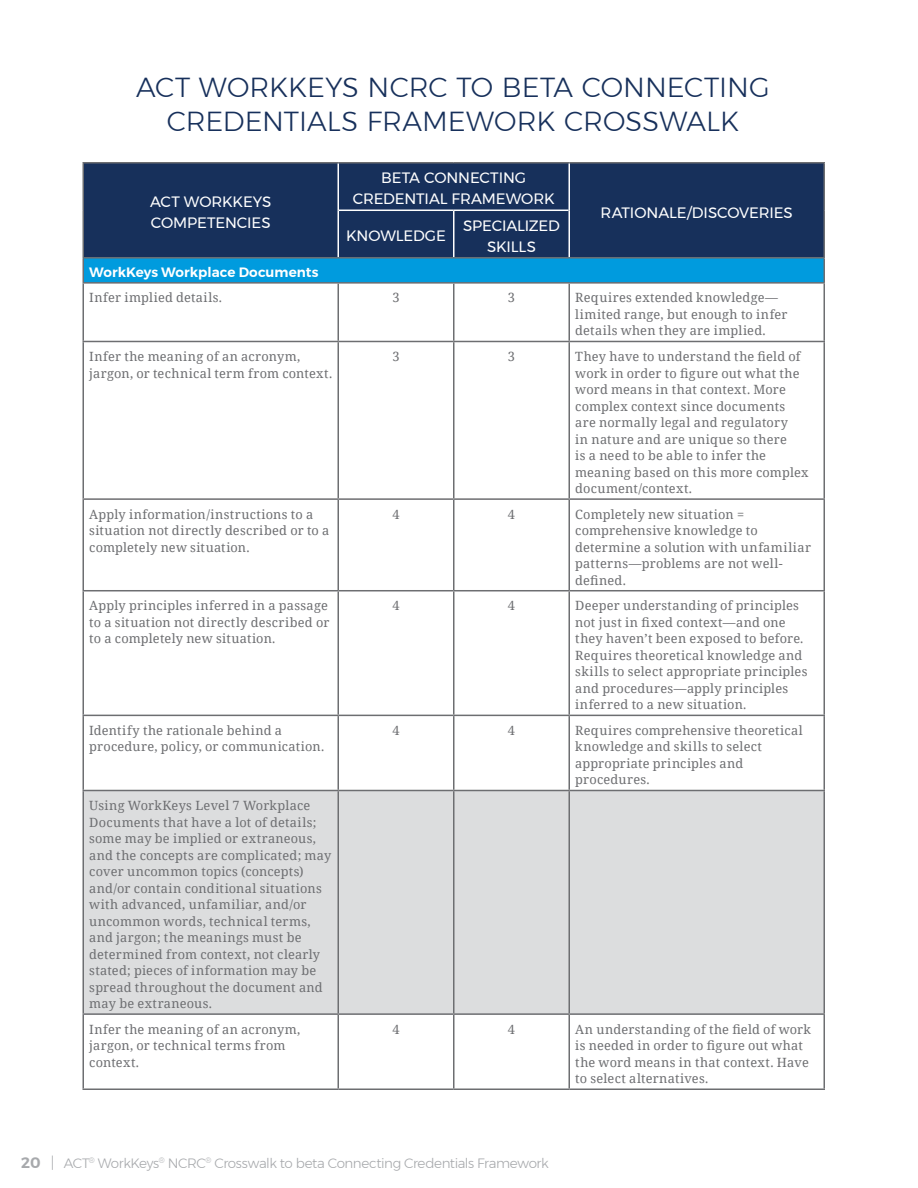
<style>
.page{position:relative;width:918px;height:1188px;background:#fff}
.page>*{position:absolute;margin:0;border:0;box-sizing:border-box;transform-origin:0 0}
.t1{font:300 27.45px/33.6px "Montserrat";color:#17305b;text-align:center}
.t2{font:15px/21px "Montserrat";letter-spacing:-.01em;color:#fff;text-align:center}
.t3{font:600 15px "Montserrat";color:#a7a9ac}
.t4{font:300 13.5px "Montserrat";letter-spacing:-.03em;color:#a7a9ac}
.t5{font:600 13.5px "Montserrat";color:#fff}
.t6{font:12.75px/16.5px "Noto Serif";letter-spacing:.02em;color:#6d6e71}
.s1{font-size:15px}
</style>
<div class="page">
<div style="left:84px;top:164px;width:740px;height:93px;background:#17305b"></div>
<div style="left:83px;top:258px;width:741px;height:25px;background:#009bde"></div>
<div style="left:84px;top:791px;width:740px;height:222px;background:#dcddde"></div>
<hr style="left:338px;top:284px;width:1px;height:57px;background:#6d6e71">
<hr style="left:453px;top:284px;width:1px;height:57px;background:#6d6e71">
<hr style="left:568px;top:284px;width:2px;height:57px;background:#6d6e71">
<hr style="left:338px;top:342px;width:1px;height:156px;background:#6d6e71">
<hr style="left:453px;top:342px;width:1px;height:156px;background:#6d6e71">
<hr style="left:568px;top:342px;width:2px;height:156px;background:#6d6e71">
<hr style="left:338px;top:500px;width:1px;height:90px;background:#6d6e71">
<hr style="left:453px;top:500px;width:1px;height:90px;background:#6d6e71">
<hr style="left:568px;top:500px;width:2px;height:90px;background:#6d6e71">
<hr style="left:338px;top:591px;width:1px;height:124px;background:#6d6e71">
<hr style="left:453px;top:591px;width:1px;height:124px;background:#6d6e71">
<hr style="left:568px;top:591px;width:2px;height:124px;background:#6d6e71">
<hr style="left:338px;top:716px;width:1px;height:74px;background:#6d6e71">
<hr style="left:453px;top:716px;width:1px;height:74px;background:#6d6e71">
<hr style="left:568px;top:716px;width:2px;height:74px;background:#6d6e71">
<hr style="left:453px;top:791px;width:1px;height:222px;background:#6d6e71">
<hr style="left:338px;top:1015px;width:1px;height:74px;background:#6d6e71">
<hr style="left:453px;top:1015px;width:1px;height:74px;background:#6d6e71">
<hr style="left:568px;top:1015px;width:2px;height:74px;background:#6d6e71">
<hr style="left:82px;top:284px;width:2px;height:57px;background:#6d6e71">
<hr style="left:824px;top:284px;width:1px;height:57px;background:#6d6e71">
<hr style="left:82px;top:341px;width:256px;height:1px;background:#6d6e71">
<hr style="left:82px;top:342px;width:2px;height:156px;background:#6d6e71">
<hr style="left:338px;top:341px;width:116px;height:1px;background:#6d6e71">
<hr style="left:454px;top:341px;width:115px;height:1px;background:#6d6e71">
<hr style="left:569px;top:341px;width:256px;height:1px;background:#6d6e71">
<hr style="left:824px;top:342px;width:1px;height:156px;background:#6d6e71">
<hr style="left:82px;top:498px;width:256px;height:2px;background:#6d6e71">
<hr style="left:82px;top:500px;width:2px;height:90px;background:#6d6e71">
<hr style="left:338px;top:498px;width:116px;height:2px;background:#6d6e71">
<hr style="left:454px;top:498px;width:115px;height:2px;background:#6d6e71">
<hr style="left:569px;top:498px;width:256px;height:2px;background:#6d6e71">
<hr style="left:824px;top:500px;width:1px;height:90px;background:#6d6e71">
<hr style="left:82px;top:590px;width:256px;height:1px;background:#6d6e71">
<hr style="left:82px;top:591px;width:2px;height:124px;background:#6d6e71">
<hr style="left:338px;top:590px;width:116px;height:1px;background:#6d6e71">
<hr style="left:454px;top:590px;width:115px;height:1px;background:#6d6e71">
<hr style="left:569px;top:590px;width:256px;height:1px;background:#6d6e71">
<hr style="left:824px;top:591px;width:1px;height:124px;background:#6d6e71">
<hr style="left:82px;top:1015px;width:2px;height:74px;background:#6d6e71">
<hr style="left:824px;top:1015px;width:1px;height:74px;background:#6d6e71">
<hr style="left:82px;top:1089px;width:256px;height:1px;background:#6d6e71">
<hr style="left:338px;top:1089px;width:116px;height:1px;background:#6d6e71">
<hr style="left:454px;top:1089px;width:115px;height:1px;background:#6d6e71">
<hr style="left:569px;top:1089px;width:256px;height:1px;background:#6d6e71">
<hr style="left:338px;top:257px;width:116px;height:2px;background:#6d6e71">
<hr style="left:454px;top:257px;width:115px;height:2px;background:#6d6e71">
<hr style="left:82px;top:790px;width:256px;height:1px;background:#6d6e71">
<hr style="left:82px;top:791px;width:2px;height:222px;background:#6d6e71">
<hr style="left:82px;top:1013px;width:256px;height:2px;background:#6d6e71">
<hr style="left:338px;top:790px;width:116px;height:1px;background:#6d6e71">
<hr style="left:338px;top:791px;width:1px;height:222px;background:#6d6e71">
<hr style="left:454px;top:790px;width:115px;height:1px;background:#6d6e71">
<hr style="left:338px;top:1013px;width:116px;height:2px;background:#6d6e71">
<hr style="left:454px;top:1013px;width:115px;height:2px;background:#6d6e71">
<hr style="left:569px;top:790px;width:256px;height:1px;background:#6d6e71">
<hr style="left:568px;top:791px;width:2px;height:222px;background:#6d6e71">
<hr style="left:824px;top:791px;width:1px;height:222px;background:#6d6e71">
<hr style="left:569px;top:1013px;width:256px;height:2px;background:#6d6e71">
<hr style="left:453px;top:211px;width:1px;height:46px;background:#fff">
<hr style="left:82px;top:259px;width:2px;height:23px;background:#6d6e71">
<svg style="left:824px;top:259px;width:1px;height:23px"></svg>
<hr style="left:82px;top:282px;width:256px;height:2px;background:#6d6e71">
<hr style="left:338px;top:282px;width:116px;height:2px;background:#6d6e71">
<hr style="left:454px;top:282px;width:115px;height:2px;background:#6d6e71">
<hr style="left:569px;top:282px;width:256px;height:2px;background:#6d6e71">
<hr style="left:82px;top:715px;width:256px;height:1px;background:#6d6e71">
<hr style="left:82px;top:716px;width:2px;height:74px;background:#6d6e71">
<hr style="left:338px;top:715px;width:116px;height:1px;background:#6d6e71">
<hr style="left:454px;top:715px;width:115px;height:1px;background:#6d6e71">
<hr style="left:569px;top:715px;width:256px;height:1px;background:#6d6e71">
<hr style="left:824px;top:716px;width:1px;height:74px;background:#6d6e71">
<hr style="left:338px;top:162px;width:116px;height:2px;background:#6d6e71">
<hr style="left:454px;top:162px;width:115px;height:2px;background:#6d6e71">
<hr style="left:82px;top:162px;width:256px;height:2px;background:#6d6e71">
<hr style="left:82px;top:163px;width:2px;height:47px;background:#6d6e71">
<hr style="left:82px;top:210px;width:2px;height:47px;background:#6d6e71">
<hr style="left:82px;top:257px;width:256px;height:2px;background:#6d6e71">
<hr style="left:338px;top:210px;width:1px;height:47px;background:#fff">
<hr style="left:569px;top:162px;width:256px;height:2px;background:#6d6e71">
<hr style="left:824px;top:163px;width:1px;height:47px;background:#6d6e71">
<hr style="left:824px;top:210px;width:1px;height:47px;background:#6d6e71">
<hr style="left:569px;top:257px;width:256px;height:2px;background:#6d6e71">
<hr style="left:568px;top:210px;width:2px;height:47px;background:#fff">
<hr style="left:338px;top:163px;width:1px;height:47px;background:#fff">
<hr style="left:568px;top:163px;width:2px;height:47px;background:#fff">
<hr style="left:339px;top:210px;width:115px;height:1px;background:#fff">
<hr style="left:454px;top:210px;width:114px;height:1px;background:#fff">
<h1 class="t1" style="left:136px;top:70px;width:635px">ACT WORKKEYS NCRC TO BETA CONNECTING<br>CREDENTIALS FRAMEWORK CROSSWALK</h1>
<p class="t2" style="left:150px;top:191px;width:123px;text-align:left">ACT WORKKEYS<br>COMPETENCIES</p>
<p class="t2" style="left:353px;top:167px;width:204px">BETA CONNECTING<br>CREDENTIAL FRAMEWORK</p>
<p class="t2" style="left:346px;top:225px;width:101px">KNOWLEDGE</p>
<p class="t2" style="left:463px;top:215px;width:98px">SPECIALIZED<br>SKILLS</p>
<p class="t2" style="left:601px;top:202px;width:194px">RATIONALE/DISCOVERIES</p>
<p class="t5" style="left:89px;top:261px;width:231px">WorkKeys Workplace Documents</p>
<p class="t6" style="left:89px;top:289px;width:134px">Infer implied details.</p>
<p class="t6" style="left:392px;top:289px;width:9px">3</p>
<p class="t6" style="left:508px;top:289px;width:9px">3</p>
<p class="t6" style="left:575px;top:289px;width:214px">Requires extended knowledge— limited range, but enough to infer details when they are implied.</p>
<p class="t6" style="left:89px;top:348px;width:245px">Infer the meaning of an acronym, jargon, or technical term from context.</p>
<p class="t6" style="left:392px;top:348px;width:9px">3</p>
<p class="t6" style="left:508px;top:348px;width:9px">3</p>
<p class="t6" style="left:575px;top:348px;width:235px">They have to understand the field of work in order to figure out what the word means in that context. More complex context since documents are normally legal and regulatory<br>in nature and are unique so there<br>is a need to be able to infer the meaning based on this more complex document/context.</p>
<p class="t6" style="left:89px;top:505px;width:242px">Apply information/instructions to a situation not directly described or to a completely new situation.</p>
<p class="t6" style="left:392px;top:505px;width:9px">4</p>
<p class="t6" style="left:508px;top:505px;width:9px">4</p>
<p class="t6" style="left:575px;top:505px;width:237px">Completely new situation = comprehensive knowledge to determine a solution with unfamiliar patterns—problems are not well&shy;defined.</p>
<p class="t6" style="left:89px;top:597px;width:242px">Apply principles inferred in a passage to a situation not directly described or to a completely new situation.</p>
<p class="t6" style="left:392px;top:597px;width:9px">4</p>
<p class="t6" style="left:508px;top:597px;width:9px">4</p>
<p class="t6" style="left:575px;top:597px;width:234px">Deeper understanding of principles not just in fixed context—and one they haven’t been exposed to before.<br>Requires theoretical knowledge and skills to select appropriate principles and procedures—apply principles inferred to a new situation.</p>
<p class="t6" style="left:89px;top:722px;width:236px">Identify the rationale behind a procedure, policy, or communication.</p>
<p class="t6" style="left:392px;top:722px;width:9px">4</p>
<p class="t6" style="left:508px;top:722px;width:9px">4</p>
<p class="t6" style="left:575px;top:722px;width:229px">Requires comprehensive theoretical knowledge and skills to select appropriate principles and procedures.</p>
<p class="t6" style="left:89px;top:797px;width:244px">Using WorkKeys Level 7 Workplace Documents that have a lot of details; some may be implied or extraneous, and the concepts are complicated; may cover uncommon topics (concepts) and/or contain conditional situations with advanced, unfamiliar, and/or uncommon words, technical terms, and jargon; the meanings must be determined from context, not clearly stated; pieces of information may be spread throughout the document and may be extraneous.</p>
<p class="t6" style="left:89px;top:1020px;width:213px">Infer the meaning of an acronym, jargon, or technical terms from context.</p>
<p class="t6" style="left:392px;top:1020px;width:9px">4</p>
<p class="t6" style="left:508px;top:1020px;width:9px">4</p>
<p class="t6" style="left:575px;top:1020px;width:237px">An understanding of the field of work is needed in order to figure out what the word means in that context. Have to select alternatives.</p>
<p class="t3" style="left:21px;top:1150px;width:21px">20</p>
<p class="t4" style="left:51px;top:1153px;width:500px"><span class="s1">|</span> ACT<sup>®</sup> WorkKeys<sup>®</sup> NCRC<sup>®</sup> Crosswalk to beta Connecting Credentials Framework</p>
</div>
